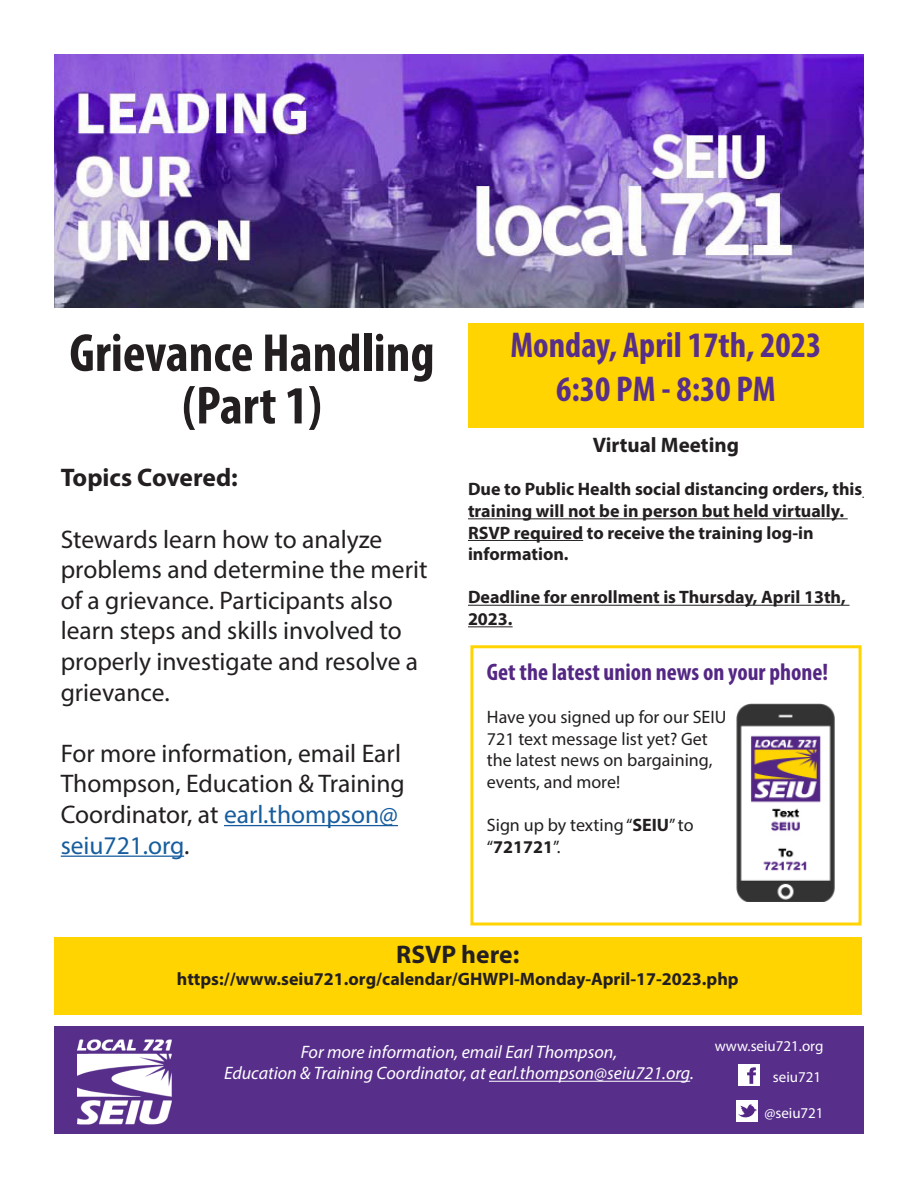
<style>
.page{position:relative;width:918px;height:1188px;background:#fff}
.page>*{position:absolute;margin:0;border:0;box-sizing:border-box;transform-origin:0 0}
.t1{font:700 condensed 54px/52.5px "Myriad Pro";color:#231f20;text-align:center}
.t2{font:700 condensed 36px "Myriad Pro";color:#572f8b}
.t3{font:25.5px/30.6px "Myriad Pro";color:#231f20}
.t4{font:700 25.5px "Myriad Pro";color:#231f20}
.t5{font:700 condensed 24px "Myriad Pro";color:#542784}
.t6{font:700 21px "Myriad Pro";color:#231f20}
.t7{font:700 18px/21.6px "Myriad Pro";color:#231f20}
.t8{font:18px/21.6px "Myriad Pro";color:#231f20}
.t9{font:italic 18px "Myriad Pro";color:#fff}
.t10{font:15px "Myriad Pro";color:#fff}
.s1{color:#175d9e}
.s2{font-weight:700}
</style>
<div class="page">
<hr style="left:224px;top:825px;width:174px;height:1px;background:#175d9e">
<hr style="left:61px;top:856px;width:123px;height:1px;background:#175d9e">
<img style="left:54px;top:54px;width:810px;height:253px">
<div style="left:54px;top:1026px;width:810px;height:108px;background:#572f8b"></div>
<div style="left:738px;top:1064px;width:21px;height:22px;background:#fff"></div>
<svg style="left:747px;top:1067px;width:9px;height:17px"></svg>
<div style="left:737px;top:1100px;width:21px;height:22px;background:#fff"></div>
<svg style="left:738px;top:1104px;width:19px;height:14px"></svg>
<hr style="left:489px;top:1081px;width:201px;height:1px;background:#fff">
<img style="left:78px;top:1039px;width:93px;height:85px">
<hr style="left:468px;top:518px;width:380px;height:1px;background:#231f20">
<hr style="left:468px;top:540px;width:115px;height:1px;background:#231f20">
<hr style="left:468px;top:605px;width:382px;height:1px;background:#231f20">
<hr style="left:468px;top:626px;width:45px;height:1px;background:#231f20">
<div style="left:468px;top:324px;width:396px;height:104px;background:#ffd401"></div>
<div style="left:470px;top:645px;width:392px;height:281px;border:3px solid #ffd401"></div>
<img style="left:736px;top:703px;width:99px;height:199px">
<div style="left:54px;top:937px;width:808px;height:78px;background:#ffd401"></div>
<p class="t1" style="left:69px;top:326px;width:367px">Grievance Handling (Part 1)</p>
<p class="t4" style="left:61px;top:461px;width:179px">Topics Covered:</p>
<p class="t3" style="left:61px;top:523px;width:368px">Stewards learn how to analyze problems and determine the merit of a grievance. Participants also learn steps and skills involved to properly investigate and resolve a grievance.</p>
<p class="t3" style="left:61px;top:738px;width:346px">For more information, email Earl<br>Thompson, Education &amp; Training<br>Coordinator, at <span class="s1">earl.thompson@ seiu721.org</span>.</p>
<p class="t2" style="left:510px;top:323px;width:313px">Monday, April 17th, 2023</p>
<p class="t2" style="left:556px;top:366px;width:221px">6:30 PM - 8:30 PM</p>
<p class="t6" style="left:593px;top:431px;width:148px">Virtual Meeting</p>
<p class="t7" style="left:468px;top:478px;width:396px">Due to Public Health social distancing orders, this training will not be in person but held virtually.<br>RSVP required to receive the training log-in information.</p>
<p class="t7" style="left:468px;top:586px;width:379px">Deadline for enrollment is Thursday, April 13th,<br>2023.</p>
<p class="t5" style="left:487px;top:657px;width:343px">Get the latest union news on your phone!</p>
<p class="t8" style="left:487px;top:706px;width:241px">Have you signed up for our SEIU<br>721 text message list yet? Get the latest news on bargaining, events, and more!</p>
<p class="t8" style="left:487px;top:814px;width:208px">Sign up by texting “<span class="s2">SEIU</span>” to “<span class="s2">721721</span>”.</p>
<p class="t4" style="left:396px;top:938px;width:125px">RSVP here:</p>
<p class="t7" style="left:177px;top:967px;width:563px">https://www.seiu721.org/calendar/GHWPI-Monday-April-17-2023.php</p>
<p class="t9" style="left:301px;top:1041px;width:318px">For more information, email Earl Thompson,</p>
<p class="t9" style="left:224px;top:1062px;width:471px">Education &amp; Training Coordinator, at earl.thompson@seiu721.org.</p>
<p class="t10" style="left:715px;top:1036px;width:110px">www.seiu721.org</p>
<p class="t10" style="left:773px;top:1068px;width:50px">seiu721</p>
<p class="t10" style="left:765px;top:1103px;width:60px">@seiu721</p>
</div>
